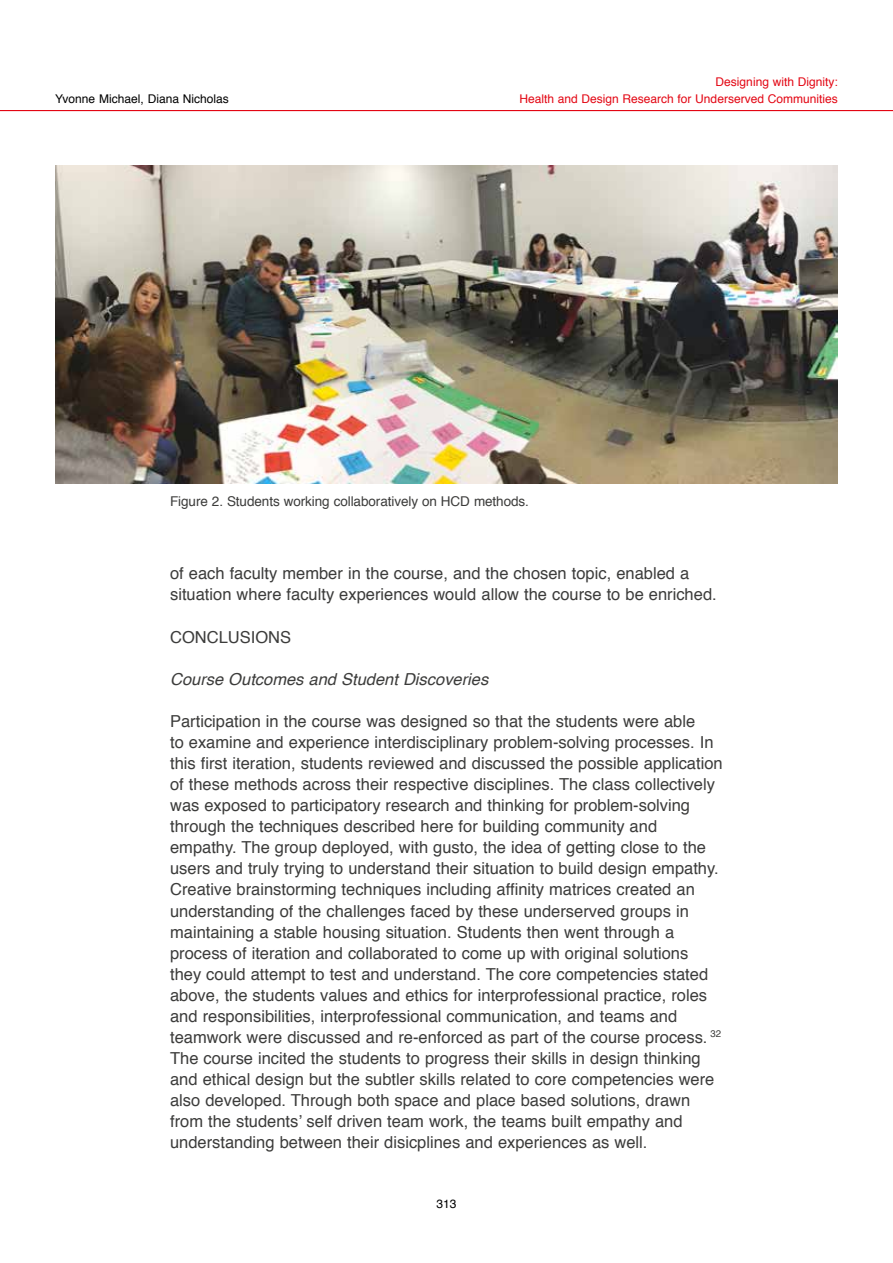
<style>
.page{position:relative;width:893px;height:1263px;background:#fff}
.page>*{position:absolute;margin:0;border:0;box-sizing:border-box;transform-origin:0 0}
.t1{font:16.5px/21px "Helvetica";color:#3c3c3b}
.t2{font:italic 16.5px "Helvetica";color:#3c3c3b}
.t3{font:13.5px "Helvetica";letter-spacing:-.005em;color:#3c3c3b}
.t4{font:12px/17.2px "Helvetica";color:#e30613;text-align:right}
.t5{font:12px "Helvetica";color:#000}
</style>
<div class="page">
<hr style="left:0;top:110px;width:893px;height:1px;background:#e30613">
<img style="left:55px;top:166px;width:783px;height:317px">
<p class="t5" style="left:55px;top:90px;width:175px">Yvonne Michael, Diana Nicholas</p>
<p class="t4" style="left:519px;top:74px;width:320px">Designing with Dignity:<br>Health and Design Research for Underserved Communities</p>
<p class="t3" style="left:170px;top:491px;width:360px">Figure 2. Students working collaboratively on HCD methods.</p>
<p class="t1" style="left:170px;top:563px;width:548px">of each faculty member in the course, and the chosen topic, enabled a situation where faculty experiences would allow the course to be enriched.</p>
<p class="t1" style="left:170px;top:627px;width:123px">CONCLUSIONS</p>
<p class="t2" style="left:170px;top:666px;width:320px">Course Outcomes and Student Discoveries</p>
<p class="t1" style="left:170px;top:711px;width:554px">Participation in the course was designed so that the students were able<br>to examine and experience interdisciplinary problem-solving processes. In this first iteration, students reviewed and discussed the possible application of these methods across their respective disciplines. The class collectively was exposed to participatory research and thinking for problem-solving through the techniques described here for building community and empathy. The group deployed, with gusto, the idea of getting close to the users and truly trying to understand their situation to build design empathy.<br>Creative brainstorming techniques including affinity matrices created an understanding of the challenges faced by these underserved groups in maintaining a stable housing situation. Students then went through a process of iteration and collaborated to come up with original solutions they could attempt to test and understand. The core competencies stated above, the students values and ethics for interprofessional practice, roles and responsibilities, interprofessional communication, and teams and teamwork were discussed and re-enforced as part of the course process. <sup>32<br></sup>The course incited the students to progress their skills in design thinking and ethical design but the subtler skills related to core competencies were also developed. Through both space and place based solutions, drawn from the students’ self driven team work, the teams built empathy and understanding between their disicplines and experiences as well.</p>
<p class="t5" style="left:436px;top:1195px;width:22px">313</p>
</div>
